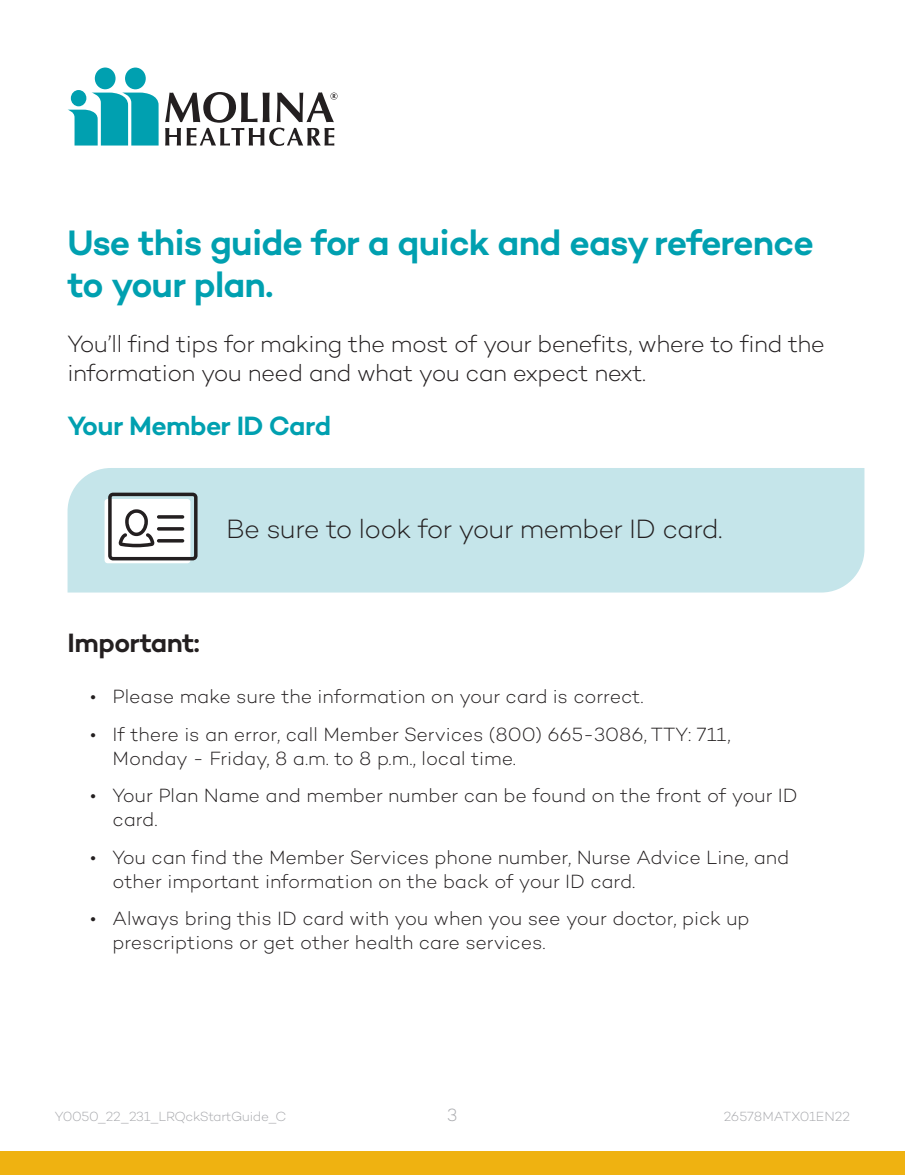
<style>
.page{position:relative;width:905px;height:1175px;background:#fff}
.page>*{position:absolute;margin:0;border:0;box-sizing:border-box;transform-origin:0 0}
.t1{font:600 36px/42px "Campton";letter-spacing:-.025em;color:#00a0b0}
.t2{font:300 27px "Campton";letter-spacing:-.03em;color:#231f20}
.t3{font:600 27px "Campton";letter-spacing:-.025em;color:#00a0b0}
.t4{font:600 27px "Campton";letter-spacing:-.02em;color:#231f20}
.t5{font:300 24px/28.5px "Campton";letter-spacing:-.02em;color:#231f20}
.t6{font:300 19.5px/24px "Campton";letter-spacing:-.005em;color:#231f20}
.t7{font:300 18px "Campton";color:#a8a9ad}
.t8{font:300 13.5px "Campton";letter-spacing:-.02em;color:#a8a9ad}
.t9{font:300 13.5px "Campton";color:#a8a9ad}
</style>
<div class="page">
<div style="left:0;top:1151px;width:905px;height:24px;background:#efb211"></div>
<svg style="left:165px;top:92px;width:172px;height:54px"></svg>
<div style="left:125px;top:68px;width:21px;height:21px;background:#00a0b0;border-radius:50%"></div>
<div style="left:95px;top:68px;width:20px;height:21px;background:#00a0b0;border-radius:50%"></div>
<svg style="left:68px;top:93px;width:91px;height:52px"></svg>
<div style="left:71px;top:90px;width:15px;height:16px;background:#00a0b0;border-radius:50%"></div>
<div style="left:68px;top:468px;width:796px;height:124px;background:#c5e5ea"></div>
<svg style="left:105px;top:492px;width:92px;height:71px"></svg>
<h2 class="t1" style="left:68px;top:221px;width:747px">Use this guide for a quick and easy reference to your plan.</h2>
<p class="t5" style="left:68px;top:329px;width:759px">You’ll find tips for making the most of your benefits, where to find the information you need and what you can expect next.</p>
<h3 class="t3" style="left:68px;top:408px;width:265px">Your Member ID Card</h3>
<p class="t2" style="left:226px;top:512px;width:498px">Be sure to look for your member ID card.</p>
<p class="t4" style="left:68px;top:626px;width:134px">Important:</p>
<p class="t6" style="left:90px;top:684px;width:555px">• Please make sure the information on your card is correct.</p>
<p class="t6" style="left:113px;top:721px;width:619px;text-indent:-23px">• If there is an error, call Member Services (800) 665-3086, TTY: 711,<br>Monday - Friday, 8 a.m. to 8 p.m., local time.</p>
<p class="t6" style="left:113px;top:783px;width:686px;text-indent:-23px">• Your Plan Name and member number can be found on the front of your ID card.</p>
<p class="t6" style="left:113px;top:844px;width:678px;text-indent:-23px">• You can find the Member Services phone number, Nurse Advice Line, and other important information on the back of your ID card.</p>
<p class="t6" style="left:113px;top:906px;width:638px;text-indent:-23px">• Always bring this ID card with you when you see your doctor, pick up prescriptions or get other health care services.</p>
<p class="t8" style="left:55px;top:1108px;width:233px">Y0050_22_231_LRQckStartGuide_C</p>
<p class="t7" style="left:447px;top:1103px;width:12px">3</p>
<p class="t9" style="left:723px;top:1108px;width:128px">26578MATX01EN22</p>
</div>
